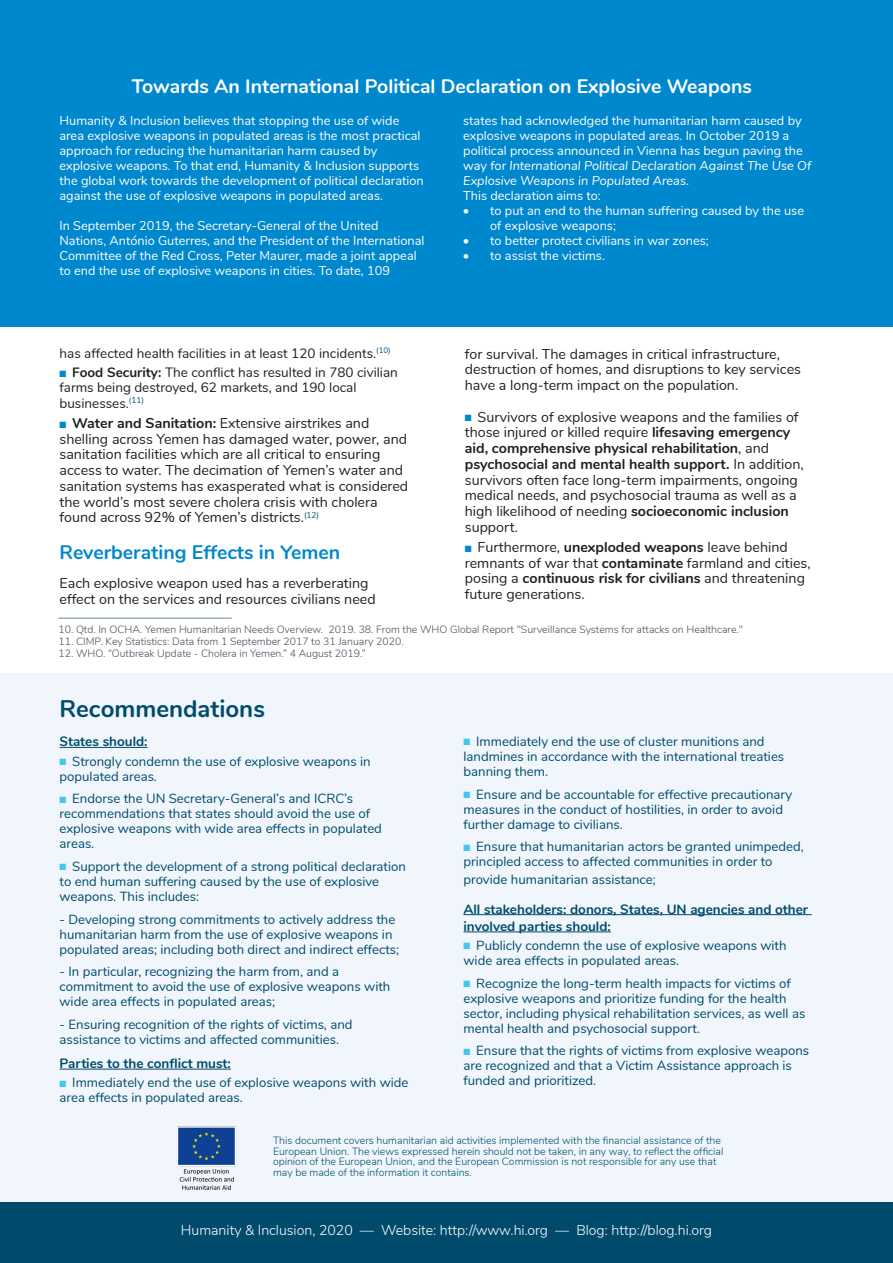
<style>
.page{position:relative;width:893px;height:1263px;background:#fff}
.page>*{position:absolute;margin:0;border:0;box-sizing:border-box;transform-origin:0 0}
.titre_niveau2{font:700 24px "Nunito";color:#004b6c}
.t1{font:700 19.5px "Nunito";color:#fff}
.titre_niveau2-2{font:700 19.5px "Nunito";color:#0088ce}
.t2{font:14.25px/15.8px "Nunito";color:#231f20}
.address{font:300 14.1px "Nunito";color:#fff}
.t3{font:13.5px/15.3px "Nunito";color:#231f20}
.text_courant{font:700 13.5px/17.2px "Nunito";color:#004b6c}
.text_recommendations{font:13.2px/15px "Nunito";color:#004b6c}
.t4{font:12.75px/15px "Nunito";color:#fff}
.t5{font:300 10.5px/10.5px "Nunito";color:#004f71}
.t6{font:300 10.5px "Nunito";color:#4e4c5a}
.s1{font-style:italic}
.s2{color:#0088ce}
.s3{font-weight:700}
.s4{color:#44c7ee}
</style>
<div class="page">
<div style="left:0;top:0;width:893px;height:326px;background:#0088ce"></div>
<hr style="left:58px;top:618px;width:174px;height:1px;background:#5c8fab">
<div style="left:0;top:673px;width:893px;height:529px;background:#f0f6fb"></div>
<hr style="left:60px;top:747px;width:88px;height:1px;background:#004b6c">
<hr style="left:60px;top:1069px;width:171px;height:1px;background:#004b6c">
<hr style="left:463px;top:914px;width:349px;height:1px;background:#004b6c">
<hr style="left:463px;top:931px;width:148px;height:1px;background:#004b6c">
<div style="left:0;top:1202px;width:893px;height:61px;background:#004b6c"></div>
<img style="left:177px;top:1126px;width:59px;height:64px">
<p class="t1" style="left:132px;top:72px;width:621px">Towards An International Political Declaration on Explosive Weapons</p>
<p class="t4" style="left:60px;top:112px;width:366px">Humanity &amp; Inclusion believes that stopping the use of wide area explosive weapons in populated areas is the most practical approach for reducing the humanitarian harm caused by explosive weapons. To that end, Humanity &amp; Inclusion supports the global work towards the development of political declaration against the use of explosive weapons in populated areas.</p>
<p class="t4" style="left:60px;top:217px;width:366px">In September 2019, the Secretary-General of the United Nations, António Guterres, and the President of the International Committee of the Red Cross, Peter Maurer, made a joint appeal to end the use of explosive weapons in cities. To date, 109</p>
<p class="t4" style="left:463px;top:112px;width:349px">states had acknowledged the humanitarian harm caused by explosive weapons in populated areas. In October 2019 a political process announced in Vienna has begun paving the way for <span class="s1">International Political Declaration Against The Use Of Explosive Weapons in Populated Areas</span>.</p>
<p class="t4" style="left:463px;top:187px;width:139px">This declaration aims to:</p>
<p class="t4" style="left:490px;top:202px;width:315px;text-indent:-27px">• to put an end to the human suffering caused by the use of explosive weapons;</p>
<p class="t4" style="left:463px;top:232px;width:247px">• to better protect civilians in war zones;</p>
<p class="t4" style="left:463px;top:247px;width:143px">• to assist the victims.</p>
<p class="t3" style="left:60px;top:345px;width:333px">has affected health facilities in at least 120 incidents.<sup>(10)</sup></p>
<p class="t3" style="left:60px;top:364px;width:340px"><span class="s2">■</span> <span class="s3">Food Security:</span> The conflict has resulted in 780 civilian farms being destroyed, 62 markets, and 190 local businesses.<sup>(</sup><sup>11)</sup></p>
<p class="t2" style="left:60px;top:414px;width:350px"><span class="s2">■</span> <span class="s3">Water and Sanitation:</span> Extensive airstrikes and shelling across Yemen has damaged water, power, and sanitation facilities which are all critical to ensuring access to water. The decimation of Yemen’s water and sanitation systems has exasperated what is considered the world’s most severe cholera crisis with cholera found across 92% of Yemen’s districts.<sup>(12)</sup></p>
<p class="titre_niveau2-2" style="left:60px;top:538px;width:282px">Reverberating Effects in Yemen</p>
<p class="t2" style="left:60px;top:574px;width:318px">Each explosive weapon used has a reverberating effect on the services and resources civilians need</p>
<p class="t2" style="left:465px;top:345px;width:338px">for survival. The damages in critical infrastructure, destruction of homes, and disruptions to key services have a long-term impact on the population.</p>
<p class="t2" style="left:465px;top:408px;width:340px"><span class="s2">■</span> Survivors of explosive weapons and the families of those injured or killed require <span class="s3">lifesaving emergency aid, comprehensive physical rehabilitation</span>, and <span class="s3">psychosocial and mental health support.</span> In addition, survivors often face long-term impairments, ongoing medical needs, and psychosocial trauma as well as a high likelihood of needing <span class="s3">socioeconomic inclusion </span>support.</p>
<p class="t2" style="left:465px;top:538px;width:347px"><span class="s2">■</span> Furthermore, <span class="s3">unexploded weapons</span> leave behind remnants of war that <span class="s3">contaminate</span> farmland and cities, posing a <span class="s3">continuous risk for civilians</span> and threatening future generations.</p>
<p class="t6" style="left:58px;top:621px;width:686px">10. Qtd. In OCHA. Yemen Humanitarian Needs Overview. 2019. 38. From the WHO Global Report "Surveillance Systems for attacks on Healthcare."</p>
<p class="t6" style="left:58px;top:633px;width:347px">11. CIMP. Key Statistics: Data from 1 September 2017 to 31 January 2020.</p>
<p class="t6" style="left:58px;top:645px;width:309px">12. WHO. “Outbreak Update - Cholera in Yemen.” 4 August 2019.”</p>
<p class="titre_niveau2" style="left:60px;top:691px;width:207px">Recommendations</p>
<p class="text_courant" style="left:60px;top:732px;width:90px">States should:</p>
<p class="text_recommendations" style="left:60px;top:753px;width:313px"><span class="s4">■</span> Strongly condemn the use of explosive weapons in populated areas.</p>
<p class="text_recommendations" style="left:60px;top:790px;width:324px"><span class="s4">■</span> Endorse the UN Secretary-General’s and ICRC’s recommendations that states should avoid the use of explosive weapons with wide area effects in populated areas.</p>
<p class="text_recommendations" style="left:60px;top:858px;width:348px"><span class="s4">■</span> Support the development of a strong political declaration to end human suffering caused by the use of explosive weapons. This includes:</p>
<p class="text_recommendations" style="left:60px;top:911px;width:341px">- Developing strong commitments to actively address the humanitarian harm from the use of explosive weapons in populated areas; including both direct and indirect effects;</p>
<p class="text_recommendations" style="left:60px;top:963px;width:332px">- In particular, recognizing the harm from, and a commitment to avoid the use of explosive weapons with wide area effects in populated areas;</p>
<p class="text_recommendations" style="left:60px;top:1016px;width:294px">- Ensuring recognition of the rights of victims, and assistance to victims and affected communities.</p>
<p class="text_courant" style="left:60px;top:1054px;width:173px">Parties to the conflict must:</p>
<p class="text_recommendations" style="left:60px;top:1074px;width:350px"><span class="s4">■</span> Immediately end the use of explosive weapons with wide area effects in populated areas.</p>
<p class="text_recommendations" style="left:463px;top:733px;width:322px"><span class="s4">■</span> Immediately end the use of cluster munitions and landmines in accordance with the international treaties banning them.</p>
<p class="text_recommendations" style="left:463px;top:786px;width:330px"><span class="s4">■</span> Ensure and be accountable for effective precautionary measures in the conduct of hostilities, in order to avoid further damage to civilians.</p>
<p class="text_recommendations" style="left:463px;top:839px;width:342px"><span class="s4">■</span> Ensure that humanitarian actors be granted unimpeded, principled access to affected communities in order to</p>
<p class="text_recommendations" style="left:463px;top:871px;width:194px">provide humanitarian assistance;</p>
<p class="text_courant" style="left:463px;top:899px;width:346px">All stakeholders: donors, States, UN agencies and other involved parties should:</p>
<p class="text_recommendations" style="left:463px;top:937px;width:325px"><span class="s4">■</span> Publicly condemn the use of explosive weapons with wide area effects in populated areas.</p>
<p class="text_recommendations" style="left:463px;top:975px;width:343px"><span class="s4">■</span> Recognize the long-term health impacts for victims of explosive weapons and prioritize funding for the health sector, including physical rehabilitation services, as well as mental health and psychosocial support.</p>
<p class="text_recommendations" style="left:463px;top:1043px;width:347px"><span class="s4">■</span> Ensure that the rights of victims from explosive weapons are recognized and that a Victim Assistance approach is funded and prioritized.</p>
<p class="t5" style="left:273px;top:1135px;width:452px">This document covers humanitarian aid activities implemented with the financial assistance of the European Union. The views expressed herein should not be taken, in any way, to reflect the official opinion of the European Union, and the European Commission is not responsible for any use that may be made of the information it contains.</p>
<p class="address" style="left:181px;top:1220px;width:533px">Humanity &amp; Inclusion, 2020 — Website: http://www.hi.org — Blog: http://blog.hi.org</p>
</div>
